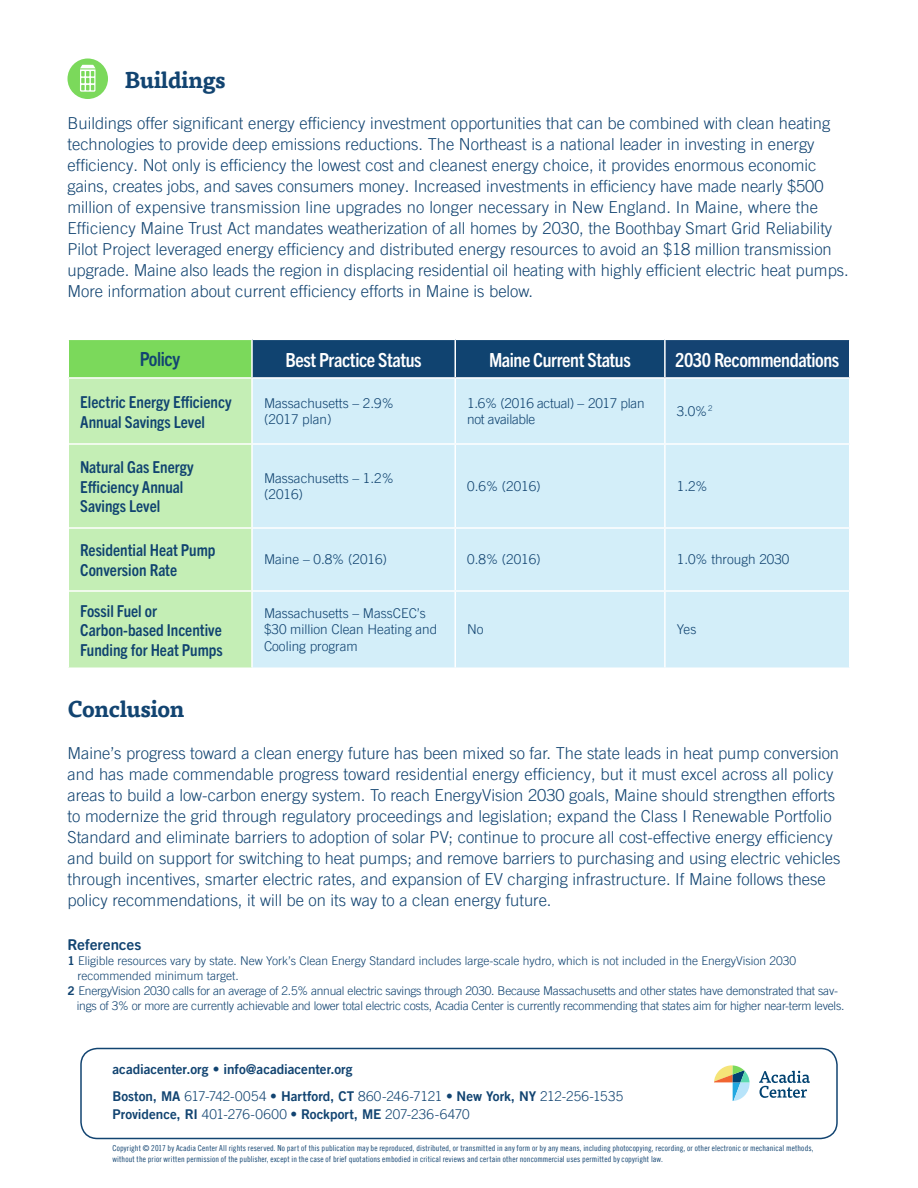
<style>
.page{position:relative;width:918px;height:1188px;background:#fff}
.page>*{position:absolute;margin:0;border:0;box-sizing:border-box;transform-origin:0 0}
.MAIN_SUBHEAD{font:700 22.5px "Tisa Pro";letter-spacing:-.02em;color:#124471}
.GRAPH_TITLES{font:700 condensed 19.5px "Trade Gothic Next SR Pro";letter-spacing:-.02em;color:#fff}
.Graph_Titles_2{font:700 condensed 19.5px "Trade Gothic Next SR Pro";letter-spacing:-.02em;color:#fff}
.GRAPH_TITLES-2{font:700 condensed 19.5px "Trade Gothic Next SR Pro";letter-spacing:-.02em;color:#124471}
.new_body{font:300 16.5px/21px "Trade Gothic LT Pro";color:#124471}
.graph_left_column{font:700 condensed 16.5px/19.8px "Trade Gothic Next SR Pro";color:#104370}
.BODY{font:700 15px "Trade Gothic Next SR Pro";color:#124471}
.graph_interior{font:300 13.5px/16.2px "Trade Gothic LT Pro";color:#104370}
.BODY_COPY{font:300 13.5px/18.8px "Trade Gothic LT Pro";letter-spacing:-.005em;color:#124471}
.BODY_COPY-2{font:13.5px "Trade Gothic LT Pro Bd 2";color:#124471}
.graph_interior-2{font:300 13.5px/16.2px "Trade Gothic LT Pro";letter-spacing:-.02em;color:#104370}
.MAIN_SUBHEAD-2{font:300 12px "Trade Gothic LT Pro";letter-spacing:-.02em;color:#124471}
.MAIN_SUBHEAD-3{font:300 12px/15px "Trade Gothic LT Pro";color:#124471}
.t1{font:8.25px/10.5px "Trade Gothic LT Pro Cn 18";letter-spacing:.015em;color:#124471}
.s1{font-family:"Trade Gothic LT Pro Bd 2";font-weight:400}
</style>
<div class="page">
<svg style="left:759px;top:1071px;width:51px;height:27px"></svg>
<svg style="left:714px;top:1065px;width:36px;height:36px"></svg>
<div style="left:80px;top:1048px;width:758px;height:91px;border:2px solid #124471;border-radius:16px"></div>
<div style="left:68px;top:339px;width:184px;height:39px;background:#7bd95b"></div>
<div style="left:252px;top:339px;width:203px;height:39px;background:#104370"></div>
<div style="left:455px;top:339px;width:210px;height:39px;background:#104370"></div>
<div style="left:665px;top:339px;width:185px;height:39px;background:#144372"></div>
<div style="left:69px;top:379px;width:182px;height:289px;background:#c4eeb5"></div>
<div style="left:253px;top:379px;width:596px;height:289px;background:#d3eef9"></div>
<hr style="left:68px;top:340px;width:1px;height:37px;background:#fff">
<hr style="left:68px;top:339px;width:185px;height:1px;background:#fff">
<hr style="left:251px;top:340px;width:2px;height:37px;background:#fff">
<hr style="left:253px;top:339px;width:202px;height:1px;background:#fff">
<hr style="left:454px;top:340px;width:2px;height:37px;background:#fff">
<hr style="left:455px;top:339px;width:210px;height:1px;background:#fff">
<hr style="left:664px;top:340px;width:2px;height:37px;background:#fff">
<hr style="left:68px;top:377px;width:183px;height:2px;background:#fff">
<hr style="left:251px;top:377px;width:204px;height:2px;background:#fff">
<hr style="left:454px;top:379px;width:2px;height:64px;background:#fff">
<hr style="left:455px;top:377px;width:210px;height:2px;background:#fff">
<hr style="left:665px;top:339px;width:185px;height:1px;background:#fff">
<hr style="left:849px;top:340px;width:1px;height:37px;background:#fff">
<hr style="left:69px;top:443px;width:183px;height:2px;background:#fff">
<hr style="left:664px;top:379px;width:2px;height:64px;background:#fff">
<hr style="left:665px;top:377px;width:185px;height:2px;background:#fff">
<hr style="left:252px;top:443px;width:203px;height:2px;background:#fff">
<hr style="left:454px;top:445px;width:2px;height:82px;background:#fff">
<hr style="left:455px;top:443px;width:210px;height:2px;background:#fff">
<hr style="left:664px;top:445px;width:2px;height:82px;background:#fff">
<hr style="left:665px;top:443px;width:185px;height:2px;background:#fff">
<hr style="left:69px;top:527px;width:183px;height:2px;background:#fff">
<hr style="left:252px;top:527px;width:203px;height:2px;background:#fff">
<hr style="left:454px;top:529px;width:2px;height:61px;background:#fff">
<hr style="left:455px;top:527px;width:210px;height:2px;background:#fff">
<hr style="left:664px;top:529px;width:2px;height:61px;background:#fff">
<hr style="left:665px;top:527px;width:185px;height:2px;background:#fff">
<hr style="left:69px;top:590px;width:183px;height:2px;background:#fff">
<hr style="left:252px;top:590px;width:203px;height:2px;background:#fff">
<hr style="left:454px;top:592px;width:2px;height:76px;background:#fff">
<hr style="left:455px;top:590px;width:210px;height:2px;background:#fff">
<hr style="left:664px;top:592px;width:2px;height:76px;background:#fff">
<hr style="left:665px;top:590px;width:185px;height:2px;background:#fff">
<div style="left:68px;top:58px;width:40px;height:41px;background:#7bd95b;border-radius:50%"></div>
<svg style="left:80px;top:65px;width:16px;height:27px"></svg>
<p class="MAIN_SUBHEAD" style="left:124px;top:62px;width:103px">Buildings</p>
<p class="new_body" style="left:68px;top:113px;width:783px">Buildings offer significant energy efficiency investment opportunities that can be combined with clean heating technologies to provide deep emissions reductions. The Northeast is a national leader in investing in energy efficiency. Not only is efficiency the lowest cost and cleanest energy choice, it provides enormous economic gains, creates jobs, and saves consumers money. Increased investments in efficiency have made nearly $500 million of expensive transmission line upgrades no longer necessary in New England. In Maine, where the Efficiency Maine Trust Act mandates weatherization of all homes by 2030, the Boothbay Smart Grid Reliability Pilot Project leveraged energy efficiency and distributed energy resources to avoid an $18 million transmission upgrade. Maine also leads the region in displacing residential oil heating with highly efficient electric heat pumps.<br>More information about current efficiency efforts in Maine is below.</p>
<p class="GRAPH_TITLES-2" style="left:140px;top:345px;width:42px">Policy</p>
<p class="Graph_Titles_2" style="left:286px;top:346px;width:138px">Best Practice Status</p>
<p class="GRAPH_TITLES" style="left:489px;top:346px;width:143px">Maine Current Status</p>
<p class="GRAPH_TITLES" style="left:675px;top:346px;width:166px">2030 Recommendations</p>
<p class="graph_left_column" style="left:80px;top:391px;width:153px">Electric Energy Efficiency<br>Annual Savings Level</p>
<p class="graph_interior" style="left:264px;top:395px;width:131px">Massachusetts – 2.9%</p>
<p class="graph_interior-2" style="left:467px;top:395px;width:179px">1.6% (2016 actual) – 2017 plan not available</p>
<p class="graph_interior" style="left:677px;top:403px;width:37px">3.0%<sup>2</sup></p>
<p class="graph_interior" style="left:264px;top:411px;width:69px">(2017 plan)</p>
<p class="graph_left_column" style="left:80px;top:456px;width:115px">Natural Gas Energy<br>Efficiency Annual<br>Savings Level</p>
<p class="graph_interior" style="left:264px;top:470px;width:131px">Massachusetts – 1.2% (2016)</p>
<p class="graph_interior" style="left:467px;top:478px;width:75px">0.6% (2016)</p>
<p class="graph_interior" style="left:677px;top:478px;width:32px">1.2%</p>
<p class="graph_left_column" style="left:80px;top:539px;width:137px">Residential Heat Pump<br>Conversion Rate</p>
<p class="graph_interior" style="left:264px;top:551px;width:125px">Maine – 0.8% (2016)</p>
<p class="graph_interior" style="left:467px;top:551px;width:75px">0.8% (2016)</p>
<p class="graph_interior" style="left:677px;top:551px;width:114px">1.0% through 2030</p>
<p class="graph_left_column" style="left:80px;top:600px;width:144px">Fossil Fuel or<br>Carbon-based Incentive<br>Funding for Heat Pumps</p>
<p class="graph_interior" style="left:264px;top:605px;width:175px">Massachusetts – MassCEC’s $30 million Clean Heating and<br>Cooling program</p>
<p class="graph_interior" style="left:467px;top:621px;width:18px">No</p>
<p class="graph_interior" style="left:677px;top:621px;width:21px">Yes</p>
<p class="MAIN_SUBHEAD" style="left:68px;top:691px;width:119px">Conclusion</p>
<p class="new_body" style="left:68px;top:742px;width:774px">Maine’s progress toward a clean energy future has been mixed so far. The state leads in heat pump conversion and has made commendable progress toward residential energy efficiency, but it must excel across all policy areas to build a low-carbon energy system. To reach EnergyVision 2030 goals, Maine should strengthen efforts to modernize the grid through regulatory proceedings and legislation; expand the Class I Renewable Portfolio Standard and eliminate barriers to adoption of solar PV; continue to procure all cost-effective energy efficiency and build on support for switching to heat pumps; and remove barriers to purchasing and using electric vehicles through incentives, smarter electric rates, and expansion of EV charging infrastructure. If Maine follows these policy recommendations, it will be on its way to a clean energy future.</p>
<p class="BODY" style="left:68px;top:934px;width:75px">References</p>
<p class="MAIN_SUBHEAD-3" style="left:78px;top:953px;width:720px;text-indent:-10px"><span class="s1">1</span> Eligible resources vary by state. New York’s Clean Energy Standard includes large-scale hydro, which is not included in the EnergyVision 2030 recommended minimum target.</p>
<p class="MAIN_SUBHEAD-2" style="left:68px;top:983px;width:772px"><span class="s1">2</span> EnergyVision 2030 calls for an average of 2.5% annual electric savings through 2030. Because Massachusetts and other states have demonstrated that sav-</p>
<p class="MAIN_SUBHEAD-2" style="left:77px;top:998px;width:769px">ings of 3% or more are currently achievable and lower total electric costs, Acadia Center is currently recommending that states aim for higher near-term levels.</p>
<p class="BODY_COPY-2" style="left:112px;top:1061px;width:242px">acadiacenter.org • info@acadiacenter.org</p>
<p class="BODY_COPY" style="left:112px;top:1086px;width:512px"><span class="s1">Boston, MA</span> 617-742-0054 <span class="s1">• Hartford, CT</span> 860-246-7121 <span class="s1">• New York, NY</span> 212-256-1535<br><span class="s1">Providence, RI</span> 401-276-0600 <span class="s1">• Rockport, ME</span> 207-236-6470</p>
<p class="t1" style="left:112px;top:1143px;width:703px">Copyright © 2017 by Acadia Center All rights reserved. No part of this publication may be reproduced, distributed, or transmitted in any form or by any means, including photocopying, recording, or other electronic or mechanical methods, without the prior written permission of the publisher, except in the case of brief quotations embodied in critical reviews and certain other noncommercial uses permitted by copyright law.</p>
</div>
